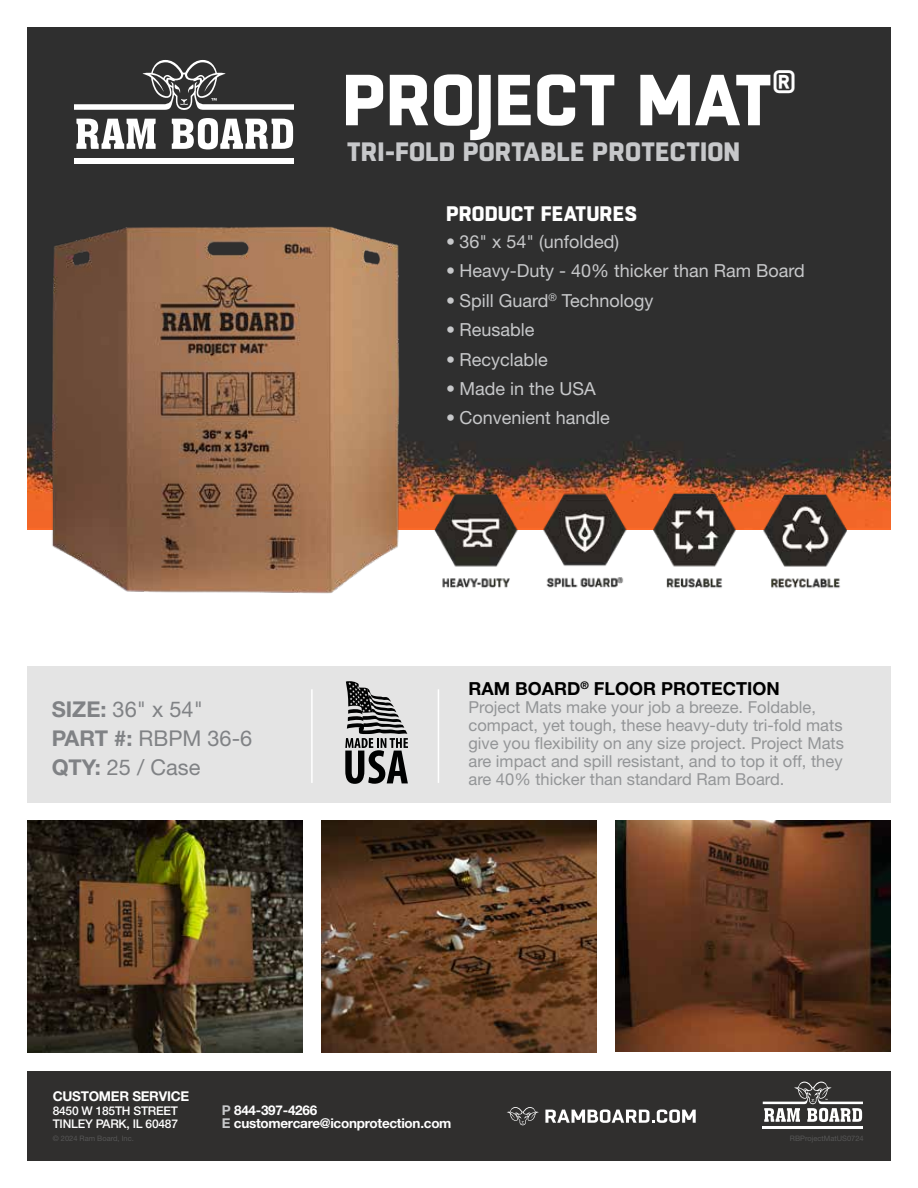
<style>
.page{position:relative;width:918px;height:1188px;background:#fff}
.page>*{position:absolute;margin:0;border:0;box-sizing:border-box;transform-origin:0 0}
.t1{font:800 72px "Boxed";color:#fff}
.t2{font:800 32.25px "Boxed";color:#fff}
.t3{font:800 26.55px "Boxed";color:#c7c8ca}
.t4{font:21.75px/29.1px "Helvetica Neue LT Pro";color:#808285}
.t5{font:800 21px "Boxed";color:#fff}
.t6{font:18px "Helvetica Neue LT Pro";color:#c7c8ca}
.t7{font:700 18px "Helvetica Neue LT Pro";color:#000}
.t8{font:16.5px/18px "Helvetica Neue LT Pro";color:#939597}
.t9{font:700 13.5px/13.5px "Helvetica Neue LT Pro";letter-spacing:-.02em;color:#fff}
.t10{font:500 12px/13.5px "Helvetica Neue LT Pro";letter-spacing:-.02em;color:#fff}
.t11{font:7.5px "Helvetica Neue LT Pro";color:#565656}
.s1{font-weight:700}
.s2{color:#c7c8ca}
</style>
<div class="page">
<div style="left:27px;top:27px;width:864px;height:502px;background:#2f2f2f"></div>
<div style="left:27px;top:1071px;width:864px;height:90px;background:#302f2e"></div>
<div style="left:27px;top:666px;width:276px;height:136px;background:#e4e4e4"></div>
<div style="left:150px;top:666px;width:741px;height:136px;background:#e4e4e4"></div>
<img style="left:615px;top:821px;width:276px;height:231px">
<img style="left:321px;top:821px;width:276px;height:231px">
<svg style="left:76px;top:119px;width:80px;height:30px"></svg>
<svg style="left:172px;top:118px;width:121px;height:31px"></svg>
<div style="left:75px;top:158px;width:219px;height:5px;background:#fff"></div>
<svg style="left:75px;top:60px;width:219px;height:50px;background:#525252"></svg>
<img style="left:27px;top:821px;width:276px;height:231px">
<svg style="left:345px;top:681px;width:63px;height:103px"></svg>
<hr style="left:311px;top:689px;width:2px;height:94px;background:#fff">
<hr style="left:438px;top:689px;width:1px;height:94px;background:#fff">
<hr style="left:763px;top:1126px;width:100px;height:2px;background:#fff">
<svg style="left:763px;top:1082px;width:100px;height:40px"></svg>
<svg style="left:545px;top:1109px;width:151px;height:14px"></svg>
<svg style="left:507px;top:1107px;width:32px;height:18px"></svg>
<img style="left:42px;top:209px;width:372px;height:385px">
<img style="left:423px;top:489px;width:100px;height:99px">
<img style="left:759px;top:485px;width:100px;height:103px">
<img style="left:652px;top:485px;width:89px;height:103px">
<img style="left:527px;top:478px;width:104px;height:110px">
<h1 class="t1" style="left:342px;top:50px;width:432px">PROJECT MAT</h1>
<h2 class="t2" style="left:773px;top:59px;width:25px">®</h2>
<h3 class="t3" style="left:347px;top:134px;width:395px">TRI-FOLD PORTABLE PROTECTION</h3>
<h3 class="t4" style="left:52px;top:694px;width:202px"><span class="s1">SIZE:</span> 36" x 54"<br><span class="s1">PART #:</span> RBPM 36-6<br><span class="s1">QTY:</span> 25 / Case</h3>
<p class="t5" style="left:446px;top:199px;width:193px">PRODUCT FEATURES</p>
<p class="t6" style="left:446px;top:230px;width:175px">• 36" x 54" (unfolded)</p>
<p class="t6" style="left:446px;top:260px;width:360px">• Heavy-Duty - 40% thicker than Ram Board</p>
<p class="t6" style="left:446px;top:289px;width:209px">• Spill Guard<sup>®</sup> Technology</p>
<p class="t6" style="left:446px;top:319px;width:90px">• Reusable</p>
<p class="t6" style="left:446px;top:348px;width:103px">• Recyclable</p>
<p class="t6" style="left:446px;top:378px;width:151px">• Made in the USA</p>
<p class="t6" style="left:446px;top:407px;width:165px">• Convenient handle</p>
<p class="t7" style="left:468px;top:678px;width:313px">RAM BOARD<sup>®</sup> FLOOR PROTECTION</p>
<p class="t8" style="left:468px;top:698px;width:377px">Project Mats make your job a breeze. Foldable, compact, yet tough, these heavy-duty tri-fold mats give you flexibility on any size project. Project Mats are impact and spill resistant, and to top it off, they are 40% thicker than standard Ram Board.</p>
<p class="t9" style="left:53px;top:1089px;width:138px">CUSTOMER SERVICE</p>
<p class="t10" style="left:53px;top:1104px;width:127px">8450 W 185TH STREET<br>TINLEY PARK, IL 60487</p>
<p class="t11" style="left:53px;top:1133px;width:83px">© 2024 Ram Board, Inc.</p>
<p class="t11" style="left:790px;top:1133px;width:75px">RBProjectMatUS0724</p>
<p class="t9" style="left:222px;top:1103px;width:231px"><span class="s2">P</span> 844-397-4266<br><span class="s2">E</span> customercare@iconprotection.com</p>
</div>
